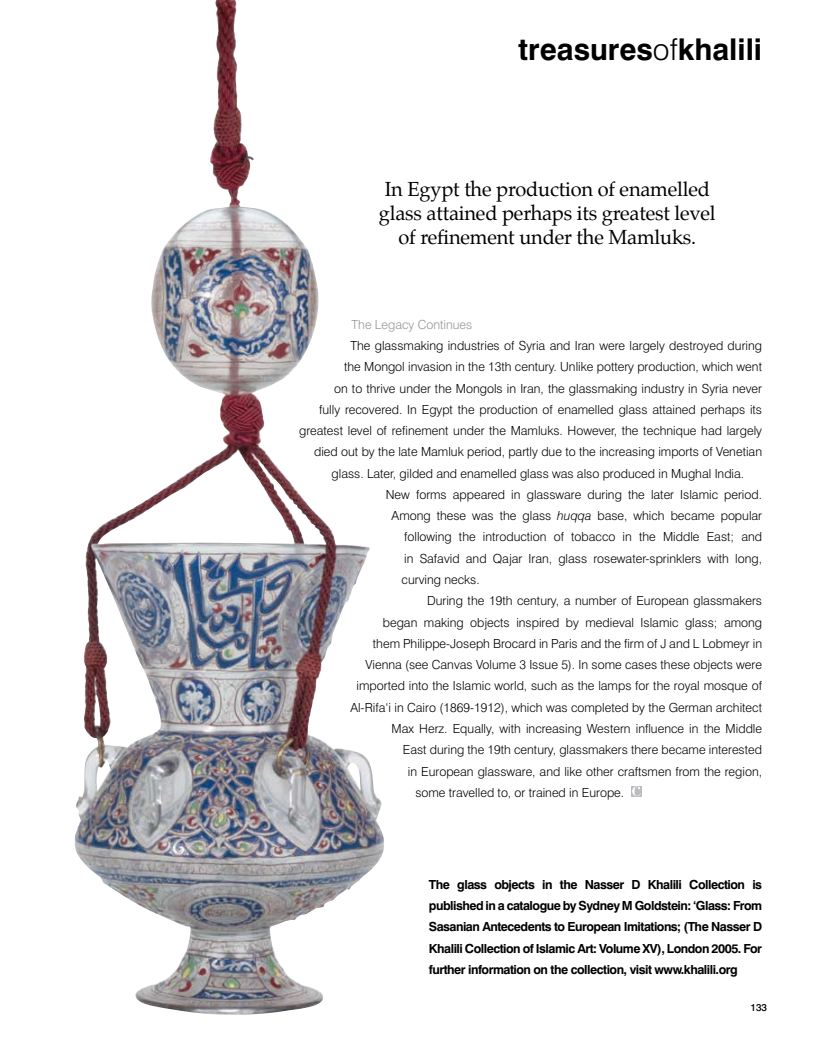
<style>
.page{position:relative;width:833px;height:1046px;background:#fff}
.page>*{position:absolute;margin:0;border:0;box-sizing:border-box;transform-origin:0 0}
.t1{font:700 30px "Swiss 721 BT";color:#000}
.t2{font:20px/24px "Palatino";letter-spacing:-.01em;color:#000;text-align:center}
.t3{font:300 12.5px "Swiss 721 BT";color:#000}
.t4{font:700 12.5px/21.2px "Swiss 721 BT";letter-spacing:-.04em;color:#000;text-align:justify}
.t5{font:300 12.5px "Swiss 721 BT";color:#939598}
.t6{font:500 10px "Swiss 721 BT";color:#000}
.s1{font-weight:300}
.s2{font-style:italic}
</style>
<div class="page">
<div style="left:631px;top:785px;width:11px;height:11px;background:#bcbdc0"></div>
<svg style="left:632px;top:786px;width:8px;height:10px"></svg>
<img style="left:74px;top:0;width:310px;height:1015px">
<p class="t1" style="left:518px;top:31px;width:245px">treasures<span class="s1">of</span>khalili</p>
<p class="t2" style="left:379px;top:179px;width:338px">In Egypt the production of enamelled glass attained perhaps its greatest level of refinement under the Mamluks.</p>
<p class="t5" style="left:351px;top:316px;width:122px">The Legacy Continues</p>
<p class="t3" style="left:350px;top:338px;width:413px">The glassmaking industries of Syria and Iran were largely destroyed during</p>
<p class="t3" style="left:344px;top:359px;width:419px">the Mongol invasion in the 13th century. Unlike pottery production, which went</p>
<p class="t3" style="left:334px;top:380px;width:429px">on to thrive under the Mongols in Iran, the glassmaking industry in Syria never</p>
<p class="t3" style="left:319px;top:401px;width:444px">fully recovered. In Egypt the production of enamelled glass attained perhaps its</p>
<p class="t3" style="left:299px;top:423px;width:464px">greatest level of refinement under the Mamluks. However, the technique had largely</p>
<p class="t3" style="left:314px;top:444px;width:449px">died out by the late Mamluk period, partly due to the increasing imports of Venetian</p>
<p class="t3" style="left:331px;top:465px;width:414px">glass. Later, gilded and enamelled glass was also produced in Mughal India.</p>
<p class="t3" style="left:386px;top:487px;width:378px">New forms appeared in glassware during the later Islamic period.</p>
<p class="t3" style="left:391px;top:508px;width:372px">Among these was the glass <span class="s2">huqqa</span> base, which became popular</p>
<p class="t3" style="left:404px;top:529px;width:359px">following the introduction of tobacco in the Middle East; and</p>
<p class="t3" style="left:404px;top:550px;width:359px">in Safavid and Qajar Iran, glass rosewater-sprinklers with long,</p>
<p class="t3" style="left:401px;top:572px;width:80px">curving necks.</p>
<p class="t3" style="left:427px;top:593px;width:336px">During the 19th century, a number of European glassmakers</p>
<p class="t3" style="left:383px;top:614px;width:381px">began making objects inspired by medieval Islamic glass; among</p>
<p class="t3" style="left:373px;top:635px;width:391px">them Philippe-Joseph Brocard in Paris and the firm of J and L Lobmeyr in</p>
<p class="t3" style="left:365px;top:657px;width:398px">Vienna (see Canvas Volume 3 Issue 5). In some cases these objects were</p>
<p class="t3" style="left:356px;top:678px;width:407px">imported into the Islamic world, such as the lamps for the royal mosque of</p>
<p class="t3" style="left:350px;top:699px;width:413px">Al-Rifa‘i in Cairo (1869-1912), which was completed by the German architect</p>
<p class="t3" style="left:391px;top:720px;width:372px">Max Herz. Equally, with increasing Western influence in the Middle</p>
<p class="t3" style="left:403px;top:742px;width:361px">East during the 19th century, glassmakers there became interested</p>
<p class="t3" style="left:408px;top:763px;width:356px">in European glassware, and like other craftsmen from the region,</p>
<p class="t3" style="left:415px;top:784px;width:210px">some travelled to, or trained in Europe.</p>
<p class="t4" style="left:429px;top:873px;width:335px">The glass objects in the Nasser D Khalili Collection is published in a catalogue by Sydney M Goldstein: ‘Glass: From Sasanian Antecedents to European Imitations; (The Nasser D Khalili Collection of Islamic Art: Volume XV), London 2005. For further information on the collection, visit www.khalili.org</p>
<p class="t6" style="left:750px;top:1001px;width:18px">133</p>
</div>
